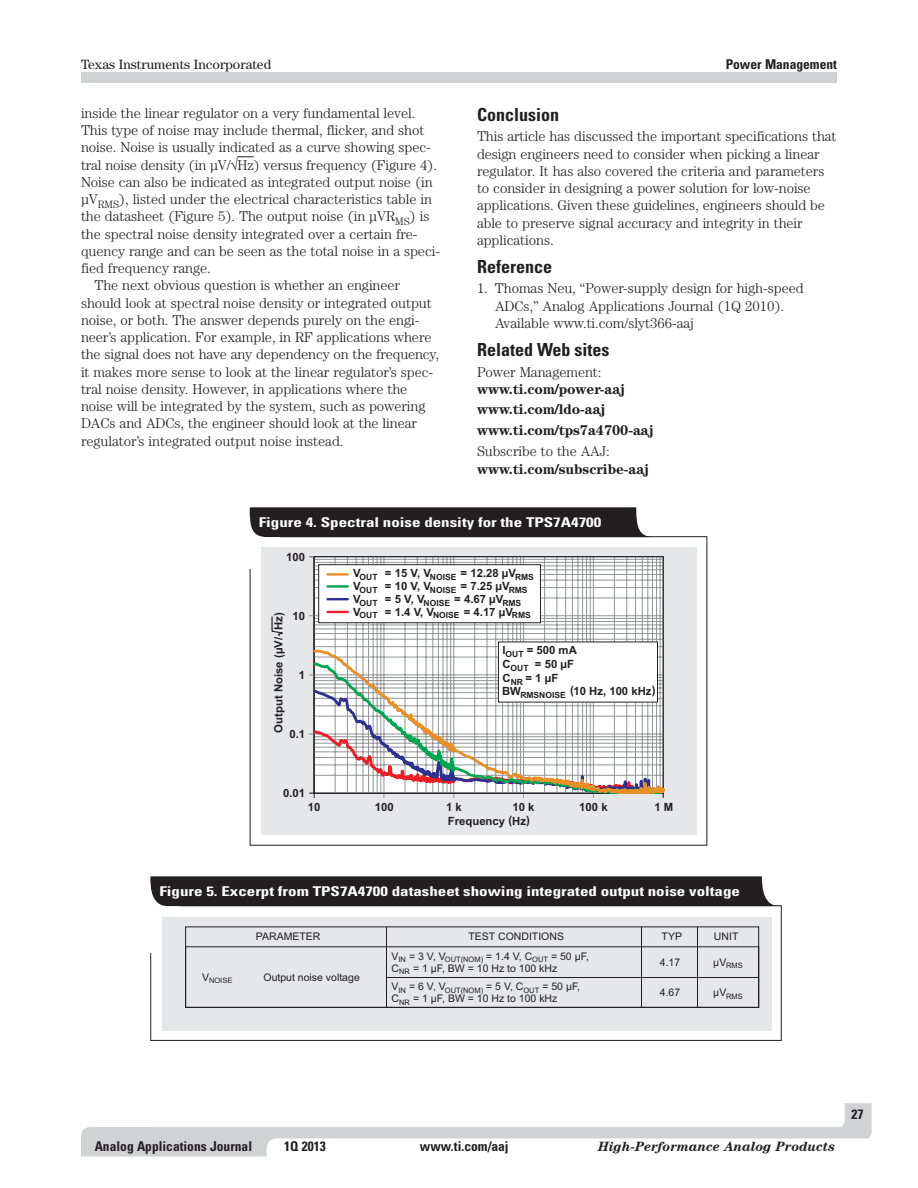
<style>
.page{position:relative;width:918px;height:1188px;background:#fff}
.page>*{position:absolute;margin:0;border:0;box-sizing:border-box;transform-origin:0 0}
.t1{font:700 condensed 18px "Univers";color:#231f20}
.t2{font:300 14.25px/17.2px "Century";letter-spacing:-.005em;color:#231f20}
.t3{font:700 14.25px/20.2px "Century";letter-spacing:-.005em;color:#231f20}
.t4{font:700 condensed 13.5px "Univers";color:#fff;scale:1.26 1}
.t5{font:700 condensed 13.5px "Univers";color:#231f20}
.t6{font:italic 700 13.5px "Century";color:#231f20}
.t7{font:13.5px "Century";color:#231f20}
.t8{font:700 11.4px/13.5px "Arial";color:#231f20}
.t9{font:10.5px "Arial";color:#231f20}
.t10{font:700 8.55px "Arial";color:#231f20}
.t11{font:7.5px "Arial";color:#231f20}
</style>
<div class="page">
<div style="left:81px;top:72px;width:756px;height:11px;background:#d1d2d4"></div>
<svg style="left:81px;top:1103px;width:791px;height:53px"></svg>
<div style="left:283px;top:1139px;width:554px;height:17px;background:#fff"></div>
<svg style="left:237px;top:156px;width:17px;height:1px"></svg>
<div style="left:261px;top:547px;width:436px;height:287px;background:#e6e7e9"></div>
<hr style="left:309px;top:734px;width:354px;height:1px;background:#939598">
<hr style="left:309px;top:675px;width:354px;height:1px;background:#939598">
<hr style="left:309px;top:615px;width:354px;height:1px;background:#939598">
<hr style="left:309px;top:556px;width:354px;height:1px;background:#939598">
<svg style="left:271px;top:616px;width:12px;height:21px"></svg>
<svg style="left:312px;top:536px;width:354px;height:603px"></svg>
<div style="left:498px;top:642px;width:160px;height:60px;background:#fff"></div>
<svg style="left:250px;top:507px;width:404px;height:30px;background:#2e2a2b"></svg>
<div style="left:151px;top:906px;width:630px;height:134px;background:#fff"></div>
<div style="left:150px;top:905px;width:632px;height:136px;border:1px solid #231f20"></div>
<div style="left:147px;top:877px;width:33px;height:76px;background:#fff"></div>
<div style="left:162px;top:918px;width:610px;height:113px;background:#e6e7e9"></div>
<svg style="left:185px;top:926px;width:575px;height:82px"></svg>
<div style="left:150px;top:876px;width:630px;height:30px;background:#231f20"></div>
<p class="t7" style="left:81px;top:56px;width:192px">Texas Instruments Incorporated</p>
<p class="t2" style="left:81px;top:104px;width:336px">inside the linear regulator on a very fundamental level.</p>
<p class="t2" style="left:81px;top:121px;width:345px">This type of noise may include thermal, flicker, and shot</p>
<p class="t2" style="left:81px;top:139px;width:351px">noise. Noise is usually indicated as a curve showing spec-</p>
<p class="t2" style="left:81px;top:156px;width:358px">tral noise density (in μV/√Hz) versus frequency (Figure 4).</p>
<p class="t2" style="left:81px;top:173px;width:353px">Noise can also be indicated as integrated output noise (in</p>
<p class="t2" style="left:81px;top:190px;width:352px">μV<sub>RMS</sub>), listed under the electrical characteristics table in</p>
<p class="t2" style="left:81px;top:208px;width:350px">the datasheet (Figure 5). The output noise (in μVR<sub>MS</sub>) is</p>
<p class="t2" style="left:81px;top:225px;width:338px">the spectral noise density integrated over a certain fre-</p>
<p class="t2" style="left:81px;top:242px;width:361px">quency range and can be seen as the total noise in a speci-</p>
<p class="t2" style="left:81px;top:259px;width:131px">fied frequency range.</p>
<p class="t2" style="left:94px;top:277px;width:307px">The next obvious question is whether an engineer</p>
<p class="t2" style="left:81px;top:294px;width:352px">should look at spectral noise density or integrated output</p>
<p class="t2" style="left:81px;top:311px;width:340px">noise, or both. The answer depends purely on the engi-</p>
<p class="t2" style="left:81px;top:328px;width:352px">neer’s application. For example, in RF applications where</p>
<p class="t2" style="left:81px;top:346px;width:360px">the signal does not have any dependency on the frequency,</p>
<p class="t2" style="left:81px;top:363px;width:354px">it makes more sense to look at the linear regulator’s spec-</p>
<p class="t2" style="left:81px;top:380px;width:328px">tral noise density. However, in applications where the</p>
<p class="t2" style="left:81px;top:397px;width:346px">noise will be integrated by the system, such as powering</p>
<p class="t2" style="left:81px;top:415px;width:338px">DACs and ADCs, the engineer should look at the linear</p>
<p class="t2" style="left:81px;top:432px;width:264px">regulator’s integrated output noise instead.</p>
<p class="t5" style="left:726px;top:56px;width:113px">Power Management</p>
<p class="t1" style="left:477px;top:104px;width:84px">Conclusion</p>
<p class="t2" style="left:477px;top:128px;width:361px">This article has discussed the important specifications that design engineers need to consider when picking a linear regulator. It has also covered the criteria and parameters to consider in designing a power solution for low-noise applications. Given these guidelines, engineers should be able to preserve signal accuracy and integrity in their applications.</p>
<p class="t1" style="left:477px;top:256px;width:77px">Reference</p>
<p class="t2" style="left:495px;top:280px;width:310px;text-indent:-18px">1. Thomas Neu, “Power-supply design for high-speed<br>ADCs,” Analog Applications Journal (1Q 2010).<br>Available www.ti.com/slyt366-aaj</p>
<p class="t1" style="left:477px;top:339px;width:134px">Related Web sites</p>
<p class="t2" style="left:477px;top:363px;width:126px">Power Management:</p>
<p class="t3" style="left:477px;top:379px;width:178px">www.ti.com/power-aaj www.ti.com/ldo-aaj www.ti.com/tps7a4700-aaj</p>
<p class="t2" style="left:477px;top:443px;width:134px">Subscribe to the AAJ:</p>
<p class="t3" style="left:477px;top:458px;width:174px">www.ti.com/subscribe-aaj</p>
<p class="t4" style="left:259px;top:514px;width:273px">Figure 4. Spectral noise density for the TPS7A4700</p>
<p class="t8" style="left:286px;top:551px;width:20px">100</p>
<p class="t8" style="left:293px;top:610px;width:14px">10</p>
<p class="t8" style="left:273px;top:733px;width:122px;rotate:-90deg">Output Noise (µV/ Hz)</p>
<p class="t8" style="left:299px;top:669px;width:8px">1</p>
<p class="t8" style="left:289px;top:728px;width:17px">0.1</p>
<p class="t8" style="left:283px;top:787px;width:24px">0.01</p>
<p class="t8" style="left:353px;top:568px;width:9px">V</p>
<p class="t8" style="left:385px;top:568px;width:47px">= 15 V, V</p>
<p class="t8" style="left:461px;top:568px;width:57px">= 12.28 µV</p>
<p class="t8" style="left:353px;top:580px;width:9px">V</p>
<p class="t8" style="left:385px;top:580px;width:47px">= 10 V, V</p>
<p class="t8" style="left:461px;top:580px;width:51px">= 7.25 µV</p>
<p class="t8" style="left:353px;top:606px;width:9px">V</p>
<p class="t8" style="left:385px;top:606px;width:51px">= 1.4 V, V</p>
<p class="t8" style="left:464px;top:606px;width:51px">= 4.17 µV</p>
<p class="t10" style="left:360px;top:574px;width:19px">OUT</p>
<p class="t10" style="left:430px;top:574px;width:28px">NOISE</p>
<p class="t10" style="left:515px;top:574px;width:20px">RMS</p>
<p class="t10" style="left:360px;top:587px;width:19px">OUT</p>
<p class="t10" style="left:430px;top:587px;width:28px">NOISE</p>
<p class="t10" style="left:509px;top:587px;width:20px">RMS</p>
<p class="t10" style="left:360px;top:612px;width:19px">OUT</p>
<p class="t10" style="left:433px;top:612px;width:28px">NOISE</p>
<p class="t10" style="left:512px;top:612px;width:20px">RMS</p>
<p class="t8" style="left:353px;top:593px;width:9px">V</p>
<p class="t8" style="left:385px;top:593px;width:41px">= 5 V, V</p>
<p class="t8" style="left:454px;top:593px;width:51px">= 4.67 µV</p>
<p class="t10" style="left:360px;top:599px;width:19px">OUT</p>
<p class="t10" style="left:424px;top:599px;width:28px">NOISE</p>
<p class="t10" style="left:502px;top:599px;width:20px">RMS</p>
<p class="t8" style="left:502px;top:645px;width:5px">I</p>
<p class="t8" style="left:527px;top:645px;width:52px">= 500 mA</p>
<p class="t10" style="left:506px;top:651px;width:19px">OUT</p>
<p class="t8" style="left:502px;top:658px;width:10px">C</p>
<p class="t8" style="left:535px;top:658px;width:41px">= 50 µF</p>
<p class="t10" style="left:511px;top:665px;width:19px">OUT</p>
<p class="t8" style="left:502px;top:672px;width:155px">C<sub>NR</sub> = 1 µF<br>BW<sub>RMSNOISE</sub> (10 Hz, 100 kHz)</p>
<p class="t8" style="left:308px;top:801px;width:14px">10</p>
<p class="t8" style="left:375px;top:801px;width:20px">100</p>
<p class="t8" style="left:446px;top:801px;width:17px">1 k</p>
<p class="t8" style="left:513px;top:801px;width:24px">10 k</p>
<p class="t8" style="left:579px;top:801px;width:30px">100 k</p>
<p class="t8" style="left:654px;top:801px;width:20px">1 M</p>
<p class="t8" style="left:448px;top:815px;width:84px">Frequency (Hz)</p>
<p class="t4" style="left:159px;top:883px;width:462px">Figure 5. Excerpt from TPS7A4700 datasheet showing integrated output noise voltage</p>
<p class="t9" style="left:256px;top:930px;width:66px">PARAMETER</p>
<p class="t9" style="left:469px;top:930px;width:97px">TEST CONDITIONS</p>
<p class="t9" style="left:662px;top:930px;width:22px">TYP</p>
<p class="t9" style="left:714px;top:930px;width:26px">UNIT</p>
<p class="t11" style="left:202px;top:976px;width:32px"><sup>V</sup>NOISE</p>
<p class="t9" style="left:264px;top:972px;width:98px">Output noise voltage</p>
<p class="t9" style="left:392px;top:950px;width:199px">V<sub>IN</sub> = 3 V, V<sub>OUT(NOM)</sub> = 1.4 V, C<sub>OUT</sub> = 50 µF,</p>
<p class="t9" style="left:660px;top:956px;width:22px">4.17</p>
<p class="t11" style="left:713px;top:961px;width:31px"><sup>µV</sup>RMS</p>
<p class="t9" style="left:392px;top:962px;width:167px">C<sub>NR</sub> = 1 µF, BW = 10 Hz to 100 kHz</p>
<p class="t9" style="left:392px;top:981px;width:190px">V<sub>IN</sub> = 6 V, V<sub>OUT(NOM)</sub> = 5 V, C<sub>OUT</sub> = 50 µF,</p>
<p class="t9" style="left:660px;top:987px;width:22px">4.67</p>
<p class="t11" style="left:713px;top:992px;width:31px"><sup>µV</sup>RMS</p>
<p class="t9" style="left:392px;top:993px;width:167px">C<sub>NR</sub> = 1 µF, BW = 10 Hz to 100 kHz</p>
<p class="t5" style="left:95px;top:1138px;width:159px">Analog Applications Journal</p>
<p class="t5" style="left:284px;top:1138px;width:43px">1Q 2013</p>
<p class="t5" style="left:420px;top:1138px;width:90px">www.ti.com/aaj</p>
<p class="t6" style="left:598px;top:1139px;width:239px">High-Performance Analog Products</p>
<p class="t5" style="left:852px;top:1106px;width:13px">27</p>
</div>
